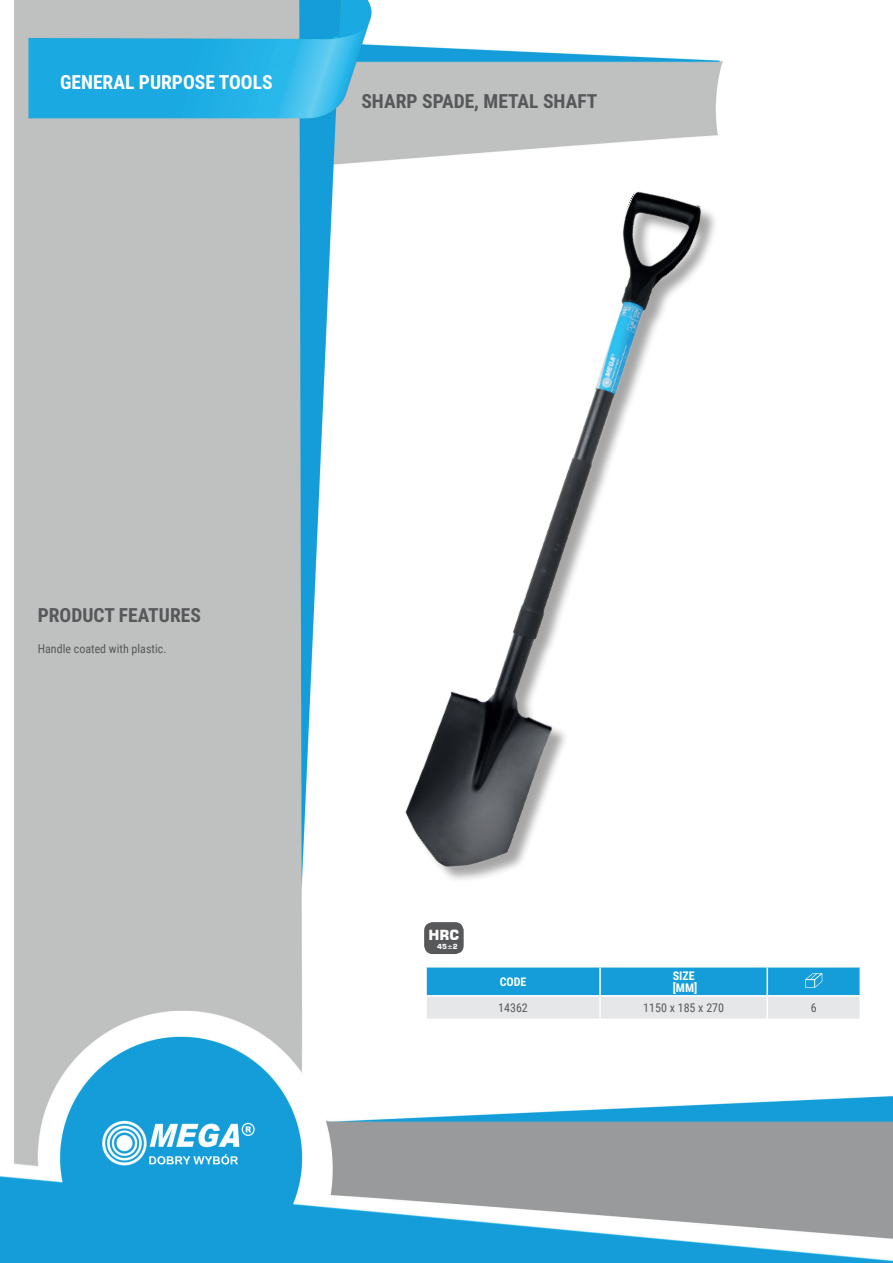
<style>
.page{position:relative;width:893px;height:1263px;background:#fff}
.page>*{position:absolute;margin:0;border:0;box-sizing:border-box;transform-origin:0 0}
.t1{font:700 19.5px "Roboto Condensed";color:#57585a}
.t2{font:700 19.5px "Roboto Condensed";color:#fff}
.t3{font:700 13.95px "Square 721 BT";color:#fff}
.t4{font:12px "Roboto Condensed";color:#57585a}
.t5{font:700 12px/12px "Roboto Condensed";color:#fff}
.t6{font:700 6.9px "Square 721 BT";color:#fff}
</style>
<div class="page">
<img style="left:0;top:0;width:893px;height:1263px">
<img style="left:327px;top:177px;width:476px;height:711px">
<hr style="left:425px;top:967px;width:2px;height:28px;background:#fff">
<hr style="left:425px;top:996px;width:2px;height:22px;background:#fff">
<hr style="left:600px;top:966px;width:167px;height:1px;background:#fff">
<hr style="left:767px;top:966px;width:94px;height:1px;background:#fff">
<hr style="left:425px;top:966px;width:175px;height:1px;background:#fff">
<hr style="left:425px;top:995px;width:175px;height:1px;background:#fff">
<hr style="left:425px;top:1018px;width:175px;height:2px;background:#fff">
<hr style="left:600px;top:1018px;width:167px;height:2px;background:#fff">
<hr style="left:767px;top:1018px;width:94px;height:2px;background:#fff">
<svg style="left:426px;top:967px;width:435px;height:52px"></svg>
<div style="left:425px;top:923px;width:38px;height:30px;background:#57585a;border-radius:8px"></div>
<div style="left:424px;top:922px;width:40px;height:32px;border:1px solid #57585a;border-radius:8px"></div>
<h1 class="t2" style="left:60px;top:69px;width:214px">GENERAL PURPOSE TOOLS</h1>
<h1 class="t1" style="left:361px;top:88px;width:237px">SHARP SPADE, METAL SHAFT</h1>
<h1 class="t1" style="left:38px;top:601px;width:165px">PRODUCT FEATURES</h1>
<p class="t4" style="left:38px;top:640px;width:130px">Handle coated with plastic.</p>
<p class="t3" style="left:428px;top:927px;width:32px">HRC</p>
<p class="t6" style="left:437px;top:942px;width:22px">45±2</p>
<p class="t5" style="left:500px;top:975px;width:28px">CODE</p>
<p class="t5" style="left:673px;top:969px;width:26px">SIZE [MM]</p>
<p class="t4" style="left:498px;top:1000px;width:31px">14362</p>
<p class="t4" style="left:643px;top:1000px;width:82px">1150 x 185 x 270</p>
<p class="t4" style="left:811px;top:1000px;width:7px">6</p>
</div>
